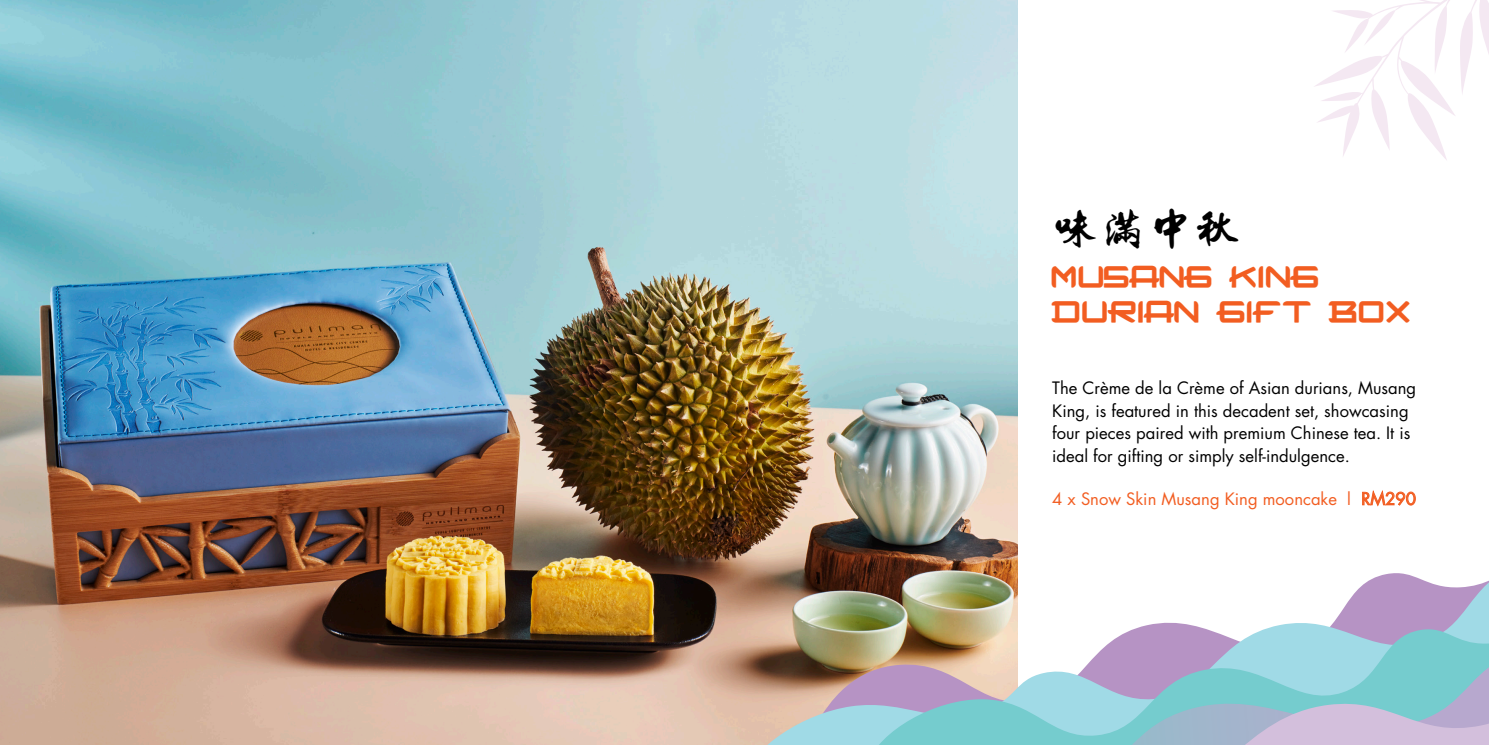
<style>
.page{position:relative;width:1489px;height:745px;background:#fff}
.page>*{position:absolute;margin:0;border:0;box-sizing:border-box;transform-origin:0 0}
.t1{font:47.25px "Sun Yatsen Hsingshu";color:#000}
.t2{font:700 29.75px/35px "Hambalang";letter-spacing:-.03em;color:#f25d21}
.t3{font:16.62px/22.8px "Futura Std";color:#000}
.t4{font:16.62px "Futura Std";color:#f25d21}
</style>
<div class="page">
<img style="left:0;top:0;width:1017px;height:744px">
<img style="left:779px;top:520px;width:239px;height:25px">
<img style="left:722px;top:545px;width:703px;height:199px">
<img style="left:839px;top:581px;width:649px;height:89px">
<svg style="left:1131px;top:666px;width:357px;height:4px"></svg>
<svg style="left:808px;top:670px;width:680px;height:74px;background:#9ec0cf"></svg>
<svg style="left:1314px;top:0;width:174px;height:160px"></svg>
<p class="t1" style="left:1052px;top:204px;width:190px">味满中秋</p>
<p class="t2" style="left:1052px;top:258px;width:362px">MUSANG KING<br>DURIAN GIFT BOX</p>
<p class="t3" style="left:1052px;top:376px;width:365px">The Crème de la Crème of Asian durians, Musang King, is featured in this decadent set, showcasing four pieces paired with premium Chinese tea. It is ideal for gifting or simply self-indulgence.</p>
<p class="t4" style="left:1052px;top:487px;width:365px">4 x Snow Skin Musang King mooncake l RM290</p>
</div>
